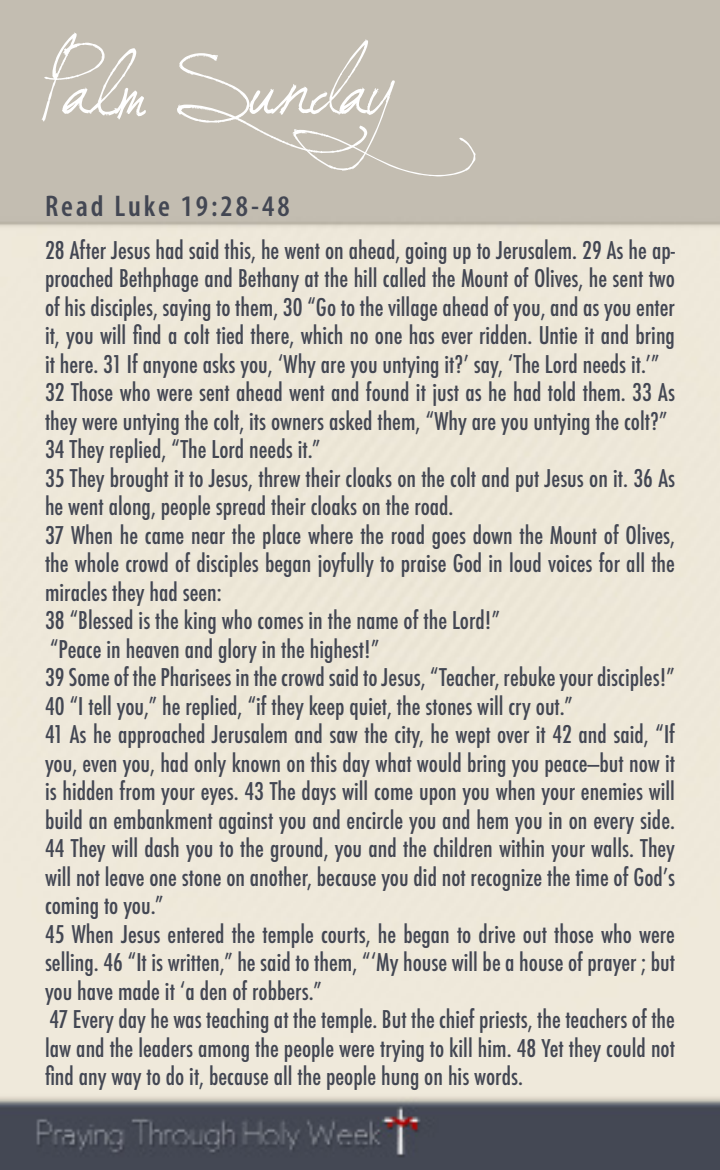
<style>
.page{position:relative;width:720px;height:1170px;background:#fff}
.page>*{position:absolute;margin:0;border:0;box-sizing:border-box;transform-origin:0 0}
.t1{font:112.5px "Jellyka Bees Antique Handwriting";color:#fff}
.t2{font:600 condensed 30px "Myriad Pro";letter-spacing:.1em;color:#434753}
.t3{font:500 condensed 23.75px/28.5px "Futura";color:#434753;text-align:justify}
</style>
<div class="page">
<img style="left:0;top:0;width:720px;height:1170px">
<p class="t1" style="left:45px;top:8px;width:507px">Palm Sunday</p>
<p class="t2" style="left:45px;top:190px;width:246px">Read Luke 19:28-48</p>
<p class="t3" style="left:45px;top:236px;width:632px">28 After Jesus had said this, he went on ahead, going up to Jerusalem. 29 As he ap&shy;proached Bethphage and Bethany at the hill called the Mount of Olives, he sent two of his disciples, saying to them, 30 “Go to the village ahead of you, and as you enter it, you will find a colt tied there, which no one has ever ridden. Untie it and bring it here. 31 If anyone asks you, ‘Why are you untying it?’ say, ‘The Lord needs it.’”</p>
<p class="t3" style="left:45px;top:378px;width:632px">32 Those who were sent ahead went and found it just as he had told them. 33 As they were untying the colt, its owners asked them, “Why are you untying the colt?”</p>
<p class="t3" style="left:45px;top:435px;width:277px">34 They replied, “The Lord needs it.”</p>
<p class="t3" style="left:45px;top:464px;width:632px">35 They brought it to Jesus, threw their cloaks on the colt and put Jesus on it. 36 As he went along, people spread their cloaks on the road.</p>
<p class="t3" style="left:45px;top:521px;width:632px">37 When he came near the place where the road goes down the Mount of Olives, the whole crowd of disciples began joyfully to praise God in loud voices for all the miracles they had seen:</p>
<p class="t3" style="left:45px;top:606px;width:457px">38 “Blessed is the king who comes in the name of the Lord!”</p>
<p class="t3" style="left:50px;top:635px;width:331px">“Peace in heaven and glory in the highest!”</p>
<p class="t3" style="left:45px;top:663px;width:632px">39 Some of the Pharisees in the crowd said to Jesus, “Teacher, rebuke your disciples!”</p>
<p class="t3" style="left:45px;top:692px;width:529px">40 “I tell you,” he replied, “if they keep quiet, the stones will cry out.”</p>
<p class="t3" style="left:45px;top:720px;width:632px">41 As he approached Jerusalem and saw the city, he wept over it 42 and said, “If you, even you, had only known on this day what would bring you peace—but now it is hidden from your eyes. 43 The days will come upon you when your enemies will build an embankment against you and encircle you and hem you in on every side.<br>44 They will dash you to the ground, you and the children within your walls. They will not leave one stone on another, because you did not recognize the time of God’s coming to you.”</p>
<p class="t3" style="left:45px;top:920px;width:632px">45 When Jesus entered the temple courts, he began to drive out those who were selling. 46 “It is written,” he said to them, “‘My house will be a house of prayer ; but you have made it ‘a den of robbers.”</p>
<p class="t3" style="left:45px;top:1005px;width:632px">47 Every day he was teaching at the temple. But the chief priests, the teachers of the law and the leaders among the people were trying to kill him. 48 Yet they could not find any way to do it, because all the people hung on his words.</p>
</div>
